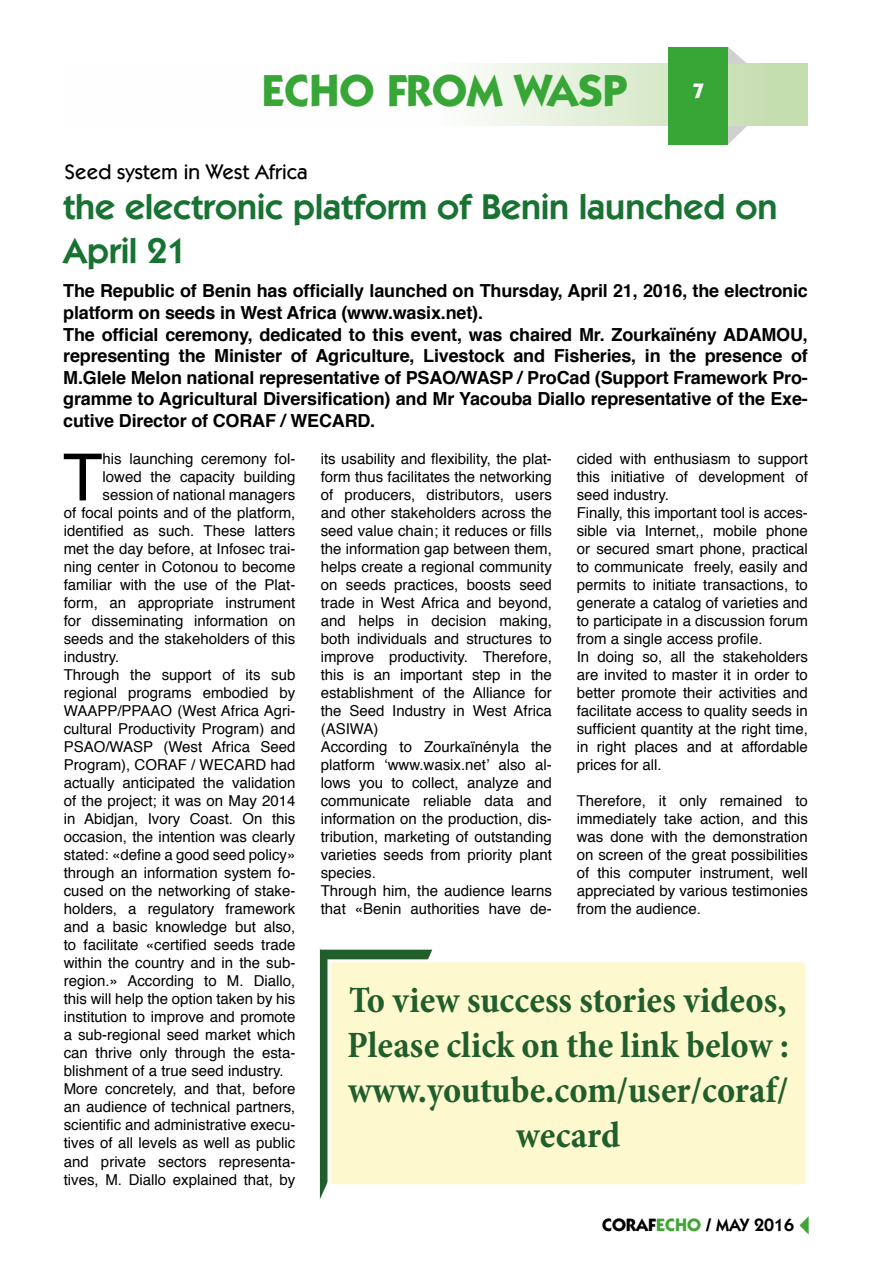
<style>
.page{position:relative;width:893px;height:1263px;background:#fff}
.page>*{position:absolute;margin:0;border:0;box-sizing:border-box;transform-origin:0 0}
.t1{font:65.25px "Helvetica";color:#000}
.t2{font:700 45px "Itc Kabel";color:#38a636}
.t3{font:700 condensed 37.5px/45px "Minion Pro";color:#205e2b;text-align:center}
.t4{font:600 36px/43.2px "Itc Kabel";color:#187232}
.t5{font:500 21px "Itc Kabel";color:#000}
.t6{font:700 21px "Itc Kabel";color:#fff}
.t7{font:700 18px/21.6px "Helvetica";letter-spacing:-.01em;color:#000}
.t8{font:600 18px "Itc Kabel";color:#000}
.t9{font:15px/18px "Helvetica";color:#000}
.s1{font-weight:700}
.s2{font-weight:700;color:#3fa535}
</style>
<div class="page">
<svg style="left:474px;top:64px;width:334px;height:62px;background:#dcebd0"></svg>
<div style="left:669px;top:47px;width:59px;height:98px;background:#38a636"></div>
<svg style="left:728px;top:47px;width:19px;height:17px"></svg>
<svg style="left:728px;top:126px;width:19px;height:18px"></svg>
<svg style="left:799px;top:1216px;width:10px;height:18px"></svg>
<svg style="left:320px;top:949px;width:112px;height:250px"></svg>
<div style="left:327px;top:959px;width:482px;height:228px;background:#fef8ce;border:3px solid #fff"></div>
<h2 class="t2" style="left:262px;top:63px;width:367px">ECHO FROM WASP</h2>
<h3 class="t6" style="left:692px;top:78px;width:13px">7</h3>
<h3 class="t5" style="left:65px;top:160px;width:245px">Seed system in West Africa</h3>
<h3 class="t4" style="left:63px;top:185px;width:716px">the electronic platform of Benin launched on<br>April 21</h3>
<p class="t7" style="left:63px;top:280px;width:746px">The Republic of Benin has officially launched on Thursday, April 21, 2016, the electronic platform on seeds in West Africa (www.wasix.net).<br>The official ceremony, dedicated to this event, was chaired Mr. Zourkaïnény ADAMOU, representing the Minister of Agriculture, Livestock and Fisheries, in the presence of M.Glele Melon national representative of PSAO/WASP / ProCad (Support Framework Pro&shy;gramme to Agricultural Diversification) and Mr Yacouba Diallo representative of the Exe&shy;cutive Director of CORAF / WECARD.</p>
<h1 class="t1" style="left:63px;top:427px;width:41px">T</h1>
<p class="t9" style="left:103px;top:451px;width:194px">his launching ceremony fol-</p>
<p class="t9" style="left:103px;top:469px;width:194px">lowed the capacity building</p>
<p class="t9" style="left:103px;top:487px;width:194px">session of national managers</p>
<p class="t9" style="left:64px;top:505px;width:233px">of focal points and of the platform,</p>
<p class="t9" style="left:64px;top:523px;width:233px">identified as such. These latters</p>
<p class="t9" style="left:64px;top:541px;width:233px">met the day before, at Infosec trai-</p>
<p class="t9" style="left:64px;top:559px;width:233px">ning center in Cotonou to become</p>
<p class="t9" style="left:64px;top:577px;width:233px">familiar with the use of the Plat-</p>
<p class="t9" style="left:64px;top:595px;width:233px">form, an appropriate instrument</p>
<p class="t9" style="left:64px;top:613px;width:233px">for disseminating information on</p>
<p class="t9" style="left:64px;top:631px;width:233px">seeds and the stakeholders of this</p>
<p class="t9" style="left:64px;top:649px;width:57px">industry.</p>
<p class="t9" style="left:64px;top:667px;width:233px">Through the support of its sub</p>
<p class="t9" style="left:64px;top:685px;width:233px">regional programs embodied by</p>
<p class="t9" style="left:64px;top:703px;width:233px">WAAPP/PPAAO (West Africa Agri-</p>
<p class="t9" style="left:64px;top:721px;width:233px">cultural Productivity Program) and</p>
<p class="t9" style="left:64px;top:739px;width:233px">PSAO/WASP (West Africa Seed</p>
<p class="t9" style="left:64px;top:757px;width:233px">Program), CORAF / WECARD had</p>
<p class="t9" style="left:64px;top:775px;width:233px">actually anticipated the validation</p>
<p class="t9" style="left:64px;top:793px;width:233px">of the project; it was on May 2014</p>
<p class="t9" style="left:64px;top:811px;width:233px">in Abidjan, Ivory Coast. On this</p>
<p class="t9" style="left:64px;top:829px;width:233px">occasion, the intention was clearly</p>
<p class="t9" style="left:64px;top:847px;width:233px">stated: «define a good seed policy»</p>
<p class="t9" style="left:64px;top:865px;width:233px">through an information system fo-</p>
<p class="t9" style="left:64px;top:883px;width:233px">cused on the networking of stake-</p>
<p class="t9" style="left:64px;top:901px;width:233px">holders, a regulatory framework</p>
<p class="t9" style="left:64px;top:919px;width:233px">and a basic knowledge but also,</p>
<p class="t9" style="left:64px;top:937px;width:233px">to facilitate «certified seeds trade</p>
<p class="t9" style="left:64px;top:955px;width:233px">within the country and in the sub-</p>
<p class="t9" style="left:64px;top:973px;width:233px">region.» According to M. Diallo,</p>
<p class="t9" style="left:64px;top:991px;width:233px">this will help the option taken by his</p>
<p class="t9" style="left:64px;top:1009px;width:233px">institution to improve and promote</p>
<p class="t9" style="left:64px;top:1027px;width:233px">a sub-regional seed market which</p>
<p class="t9" style="left:64px;top:1045px;width:233px">can thrive only through the esta-</p>
<p class="t9" style="left:64px;top:1063px;width:221px">blishment of a true seed industry.</p>
<p class="t9" style="left:64px;top:1081px;width:233px">More concretely, and that, before</p>
<p class="t9" style="left:64px;top:1099px;width:233px">an audience of technical partners,</p>
<p class="t9" style="left:64px;top:1117px;width:233px">scientific and administrative execu-</p>
<p class="t9" style="left:64px;top:1135px;width:233px">tives of all levels as well as public</p>
<p class="t9" style="left:64px;top:1153px;width:233px">and private sectors representa-</p>
<p class="t9" style="left:64px;top:1171px;width:233px">tives, M. Diallo explained that, by</p>
<p class="t9" style="left:321px;top:451px;width:233px">its usability and flexibility, the plat&shy;form thus facilitates the networking of producers, distributors, users and other stakeholders across the seed value chain; it reduces or fills the information gap between them, helps create a regional community on seeds practices, boosts seed trade in West Africa and beyond, and helps in decision making, both individuals and structures to improve productivity. Therefore, this is an important step in the establishment of the Alliance for the Seed Industry in West Africa (ASIWA)<br>According to Zourkaïnényla the platform ‘www.wasix.net’ also al&shy;lows you to collect, analyze and communicate reliable data and information on the production, dis&shy;tribution, marketing of outstanding varieties seeds from priority plant species.<br>Through him, the audience learns that «Benin authorities have de-</p>
<p class="t9" style="left:577px;top:451px;width:233px">cided with enthusiasm to support this initiative of development of seed industry.<br>Finally, this important tool is acces&shy;sible via Internet,, mobile phone or secured smart phone, practical to communicate freely, easily and permits to initiate transactions, to generate a catalog of varieties and to participate in a discussion forum from a single access profile.<br>In doing so, all the stakeholders are invited to master it in order to better promote their activities and facilitate access to quality seeds in sufficient quantity at the right time, in right places and at affordable prices for all.</p>
<p class="t9" style="left:577px;top:793px;width:233px;text-align:justify">Therefore, it only remained to immediately take action, and this was done with the demonstration on screen of the great possibilities of this computer instrument, well appreciated by various testimonies from the audience.</p>
<h3 class="t3" style="left:347px;top:977px;width:443px">To view success stories videos,<br>Please click on the link below : www.youtube.com/user/coraf/ wecard</h3>
<p class="t8" style="left:602px;top:1214px;width:194px"><span class="s1">CORAF</span><span class="s2">ECHO</span> <span class="s1">/</span> MAY 2016</p>
</div>
